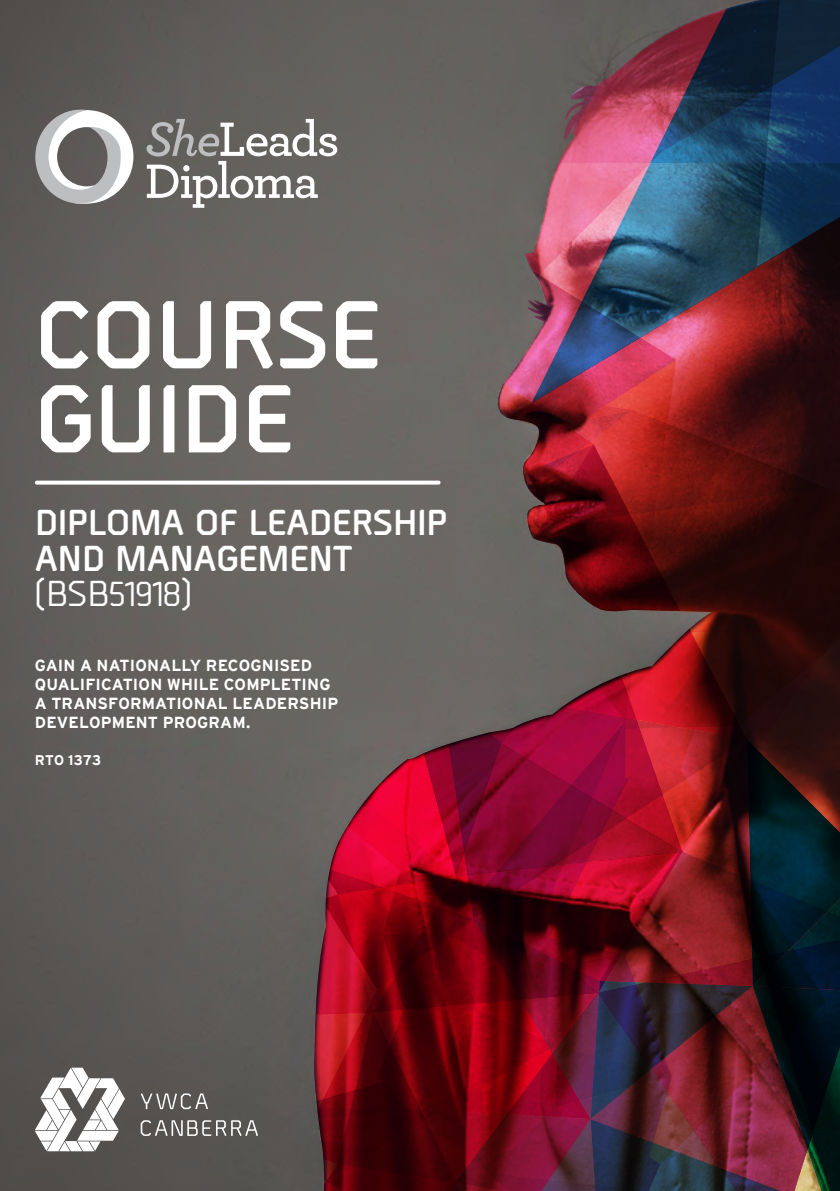
<style>
.page{position:relative;width:840px;height:1191px;background:#fff}
.page>*{position:absolute;margin:0;border:0;box-sizing:border-box;transform-origin:0 0}
.t1{font:700 96px/84px "Borda";color:#fff}
.t2{font:700 36px/35.2px "Borda";color:#fff}
.t3{font:500 36px "Borda";color:#fff}
.t4{font:700 16px/19.2px "Interstate";letter-spacing:.005em;color:#fff}
.t5{font:700 14px "Interstate";letter-spacing:.015em;color:#fff}
</style>
<div class="page">
<img style="left:0;top:0;width:313px;height:1191px">
<svg style="left:676px;top:267px;width:163px;height:91px;background:#6b262c"></svg>
<div style="left:313px;top:267px;width:45px;height:91px;background:#6a6864"></div>
<svg style="left:358px;top:267px;width:318px;height:91px;background:#695b68"></svg>
<img style="left:313px;top:358px;width:526px;height:833px">
<svg style="left:37px;top:480px;width:401px;height:4px"></svg>
<svg style="left:146px;top:0;width:693px;height:267px;background:#605b63"></svg>
<svg style="left:35px;top:110px;width:98px;height:94px"></svg>
<svg style="left:141px;top:1093px;width:67px;height:16px"></svg>
<svg style="left:141px;top:1120px;width:117px;height:15px;background:#82807f"></svg>
<svg style="left:35px;top:1067px;width:90px;height:84px"></svg>
<p class="t1" style="left:35px;top:285px;width:347px">COURSE<br>GUIDE</p>
<p class="t2" style="left:35px;top:502px;width:413px">DIPLOMA OF LEADERSHIP<br>AND MANAGEMENT</p>
<p class="t3" style="left:35px;top:568px;width:158px">(BSB51918)</p>
<h1 class="t4" style="left:35px;top:655px;width:305px">GAIN A NATIONALLY RECOGNISED<br>QUALIFICATION WHILE COMPLETING<br>A TRANSFORMATIONAL LEADERSHIP<br>DEVELOPMENT PROGRAM.</h1>
<h1 class="t5" style="left:35px;top:752px;width:68px">RTO 1373</h1>
</div>
